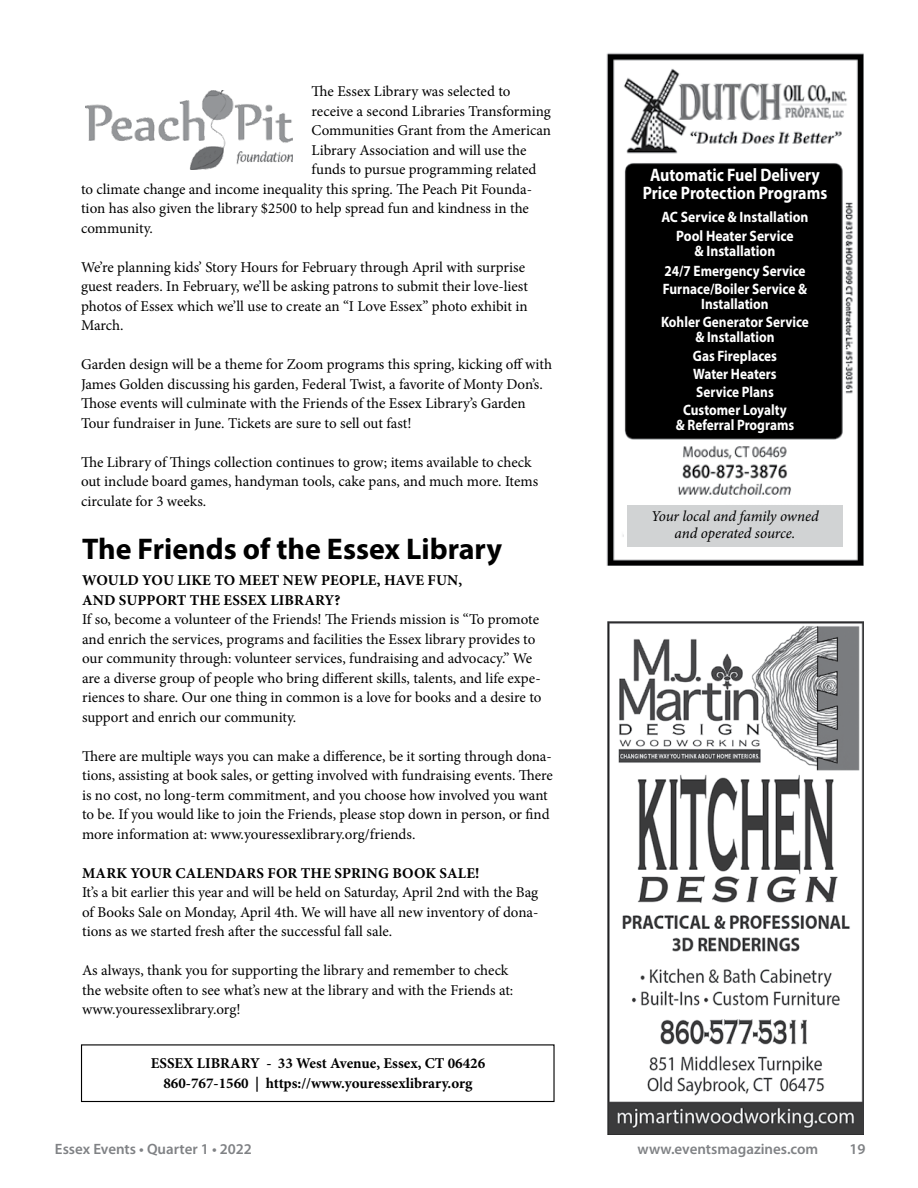
<style>
.page{position:relative;width:918px;height:1188px;background:#fff}
.page>*{position:absolute;margin:0;border:0;box-sizing:border-box;transform-origin:0 0}
.t1{font:700 30px "Myriad Pro";color:#000}
.t2{font:700 18.15px/18.1px "Myriad Pro";color:#fff;text-align:center;scale:.88 1}
.t3{font:700 15.15px/18.1px "Myriad Pro";color:#fff;text-align:center;scale:.88 1}
.t4{font:700 15.15px/19.6px "Myriad Pro";color:#fff;text-align:center;scale:.9 1}
.t5{font:italic 15.15px/16.6px "Minion Pro";letter-spacing:-.01em;color:#000;text-align:center}
.t6{font:15px/19.5px "Minion Pro";letter-spacing:-.005em;color:#000}
.t7{font:700 15px/19.5px "Minion Pro";color:#000;text-align:center}
.t8{font:600 15px "Myriad Pro";color:#808285}
</style>
<div class="page">
<div style="left:81px;top:1044px;width:474px;height:58px;border:1px solid #000"></div>
<img style="left:607px;top:53px;width:256px;height:513px">
<div style="left:627px;top:505px;width:216px;height:42px;background:#d1d3d4"></div>
<img style="left:608px;top:621px;width:256px;height:513px">
<img style="left:85px;top:90px;width:207px;height:80px">
<p class="t6" style="left:312px;top:82px;width:200px">The Essex Library was selected to</p>
<p class="t6" style="left:312px;top:101px;width:241px">receive a second Libraries Transforming</p>
<p class="t6" style="left:312px;top:121px;width:241px">Communities Grant from the American</p>
<p class="t6" style="left:312px;top:140px;width:217px">Library Association and will use the</p>
<p class="t6" style="left:312px;top:160px;width:226px">funds to pursue programming related</p>
<p class="t6" style="left:81px;top:179px;width:453px">to climate change and income inequality this spring. The Peach Pit Founda-</p>
<p class="t6" style="left:81px;top:199px;width:449px">tion has also given the library $2500 to help spread fun and kindness in the</p>
<p class="t6" style="left:81px;top:218px;width:73px">community.</p>
<p class="t6" style="left:81px;top:257px;width:448px">We’re planning kids’ Story Hours for February through April with surprise guest readers. In February, we’ll be asking patrons to submit their love-liest photos of Essex which we’ll use to create an “I Love Essex” photo exhibit in March.</p>
<p class="t6" style="left:81px;top:355px;width:473px">Garden design will be a theme for Zoom programs this spring, kicking off with James Golden discussing his garden, Federal Twist, a favorite of Monty Don’s.<br>Those events will culminate with the Friends of the Essex Library’s Garden Tour fundraiser in June. Tickets are sure to sell out fast!</p>
<p class="t6" style="left:81px;top:452px;width:459px">The Library of Things collection continues to grow; items available to check out include board games, handyman tools, cake pans, and much more. Items circulate for 3 weeks.</p>
<h1 class="t1" style="left:82px;top:529px;width:422px">The Friends of the Essex Library</h1>
<p class="t7" style="left:82px;top:571px;width:382px;text-align:left">WOULD YOU LIKE TO MEET NEW PEOPLE, HAVE FUN,<br>AND SUPPORT THE ESSEX LIBRARY?</p>
<p class="t6" style="left:82px;top:610px;width:461px">If so, become a volunteer of the Friends! The Friends mission is “To promote and enrich the services, programs and facilities the Essex library provides to our community through: volunteer services, fundraising and advocacy.” We are a diverse group of people who bring different skills, talents, and life expe&shy;riences to share. Our one thing in common is a love for books and a desire to support and enrich our community.</p>
<p class="t6" style="left:82px;top:746px;width:472px">There are multiple ways you can make a difference, be it sorting through dona&shy;tions, assisting at book sales, or getting involved with fundraising events. There is no cost, no long-term commitment, and you choose how involved you want to be. If you would like to join the Friends, please stop down in person, or find more information at: www.youressexlibrary.org/friends.</p>
<p class="t7" style="left:82px;top:863px;width:399px">MARK YOUR CALENDARS FOR THE SPRING BOOK SALE!</p>
<p class="t6" style="left:82px;top:883px;width:458px;text-align:justify">It’s a bit earlier this year and will be held on Saturday, April 2nd with the Bag of Books Sale on Monday, April 4th. We will have all new inventory of dona&shy;tions as we started fresh after the successful fall sale.</p>
<p class="t6" style="left:82px;top:961px;width:433px">As always, thank you for supporting the library and remember to check the website often to see what’s new at the library and with the Friends at: www.youressexlibrary.org!</p>
<p class="t7" style="left:151px;top:1053px;width:336px">ESSEX LIBRARY - 33 West Avenue, Essex, CT 06426<br>860-767-1560 | https://www.youressexlibrary.org</p>
<p class="t2" style="left:643px;top:165px;width:211px">Automatic Fuel Delivery<br>Price Protection Programs</p>
<p class="t4" style="left:661px;top:206px;width:165px">AC Service &amp; Installation<br>Pool Heater Service</p>
<p class="t4" style="left:664px;top:241px;width:158px">&amp; Installation<br>24/7 Emergency Service</p>
<p class="t3" style="left:663px;top:281px;width:165px;line-height:15.1px">Furnace/Boiler Service &amp;<br>Installation</p>
<p class="t3" style="left:661px;top:314px;width:170px;line-height:15.1px">Kohler Generator Service &amp; Installation</p>
<p class="t3" style="left:683px;top:346px;width:119px">Gas Fireplaces<br>Water Heaters<br>Service Plans<br>Customer Loyalty</p>
<p class="t3" style="left:676px;top:415px;width:136px">&amp; Referral Programs</p>
<p class="t5" style="left:651px;top:508px;width:169px">Your local and family owned and operated source.</p>
<p class="t8" style="left:55px;top:1140px;width:199px">Essex Events • Quarter 1 • 2022</p>
<p class="t8" style="left:638px;top:1140px;width:182px">www.eventsmagazines.com</p>
<p class="t8" style="left:849px;top:1140px;width:18px">19</p>
</div>
